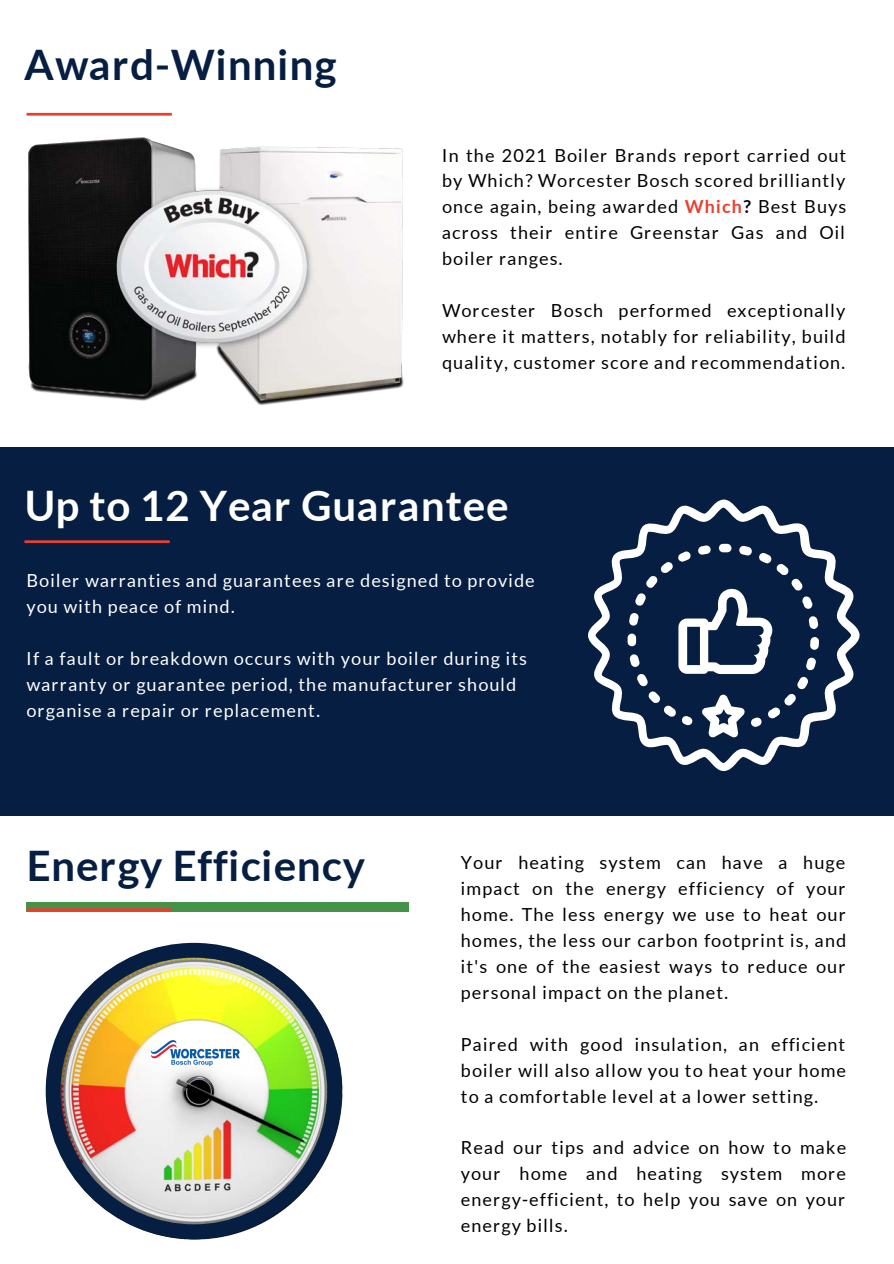
<style>
.page{position:relative;width:894px;height:1264px;background:#fff}
.page>*{position:absolute;margin:0;border:0;box-sizing:border-box;transform-origin:0 0}
.t1{font:700 42px "Lato";letter-spacing:.025em;color:#051e42}
.t2{font:700 42px "Lato";letter-spacing:.025em;color:#fff}
.t3{font:18px/26px "Lato";letter-spacing:.06em;color:#000;text-align:justify}
.t4{font:18px/26px "Lato";letter-spacing:.06em;color:#fff}
.s1{font-weight:700;color:#ea412f}
.s2{font-weight:700}
</style>
<div class="page">
<div style="left:0;top:447px;width:893px;height:369px;background:#051e42"></div>
<div style="left:27px;top:902px;width:381px;height:9px;background:#459348"></div>
<img style="left:28px;top:137px;width:376px;height:269px">
<svg style="left:588px;top:499px;width:271px;height:272px"></svg>
<svg style="left:627px;top:544px;width:191px;height:193px"></svg>
<svg style="left:27px;top:908px;width:145px;height:3px"></svg>
<svg style="left:24px;top:540px;width:146px;height:3px"></svg>
<svg style="left:27px;top:113px;width:145px;height:3px"></svg>
<img style="left:46px;top:942px;width:296px;height:297px">
<p class="t1" style="left:24px;top:34px;width:314px">Award-Winning</p>
<p class="t3" style="left:442px;top:141px;width:405px">In the 2021 Boiler Brands report carried out by Which? Worcester Bosch scored brilliantly once again, being awarded <span class="s1">Which</span><span class="s2">?</span> Best Buys across their entire Greenstar Gas and Oil boiler ranges.</p>
<p class="t3" style="left:442px;top:297px;width:405px">Worcester Bosch performed exceptionally where it matters, notably for reliability, build quality, customer score and recommendation.</p>
<p class="t2" style="left:24px;top:474px;width:485px">Up to 12 Year Guarantee</p>
<p class="t4" style="left:27px;top:567px;width:509px">Boiler warranties and guarantees are designed to provide you with peace of mind.</p>
<p class="t4" style="left:27px;top:644px;width:502px">If a fault or breakdown occurs with your boiler during its warranty or guarantee period, the manufacturer should organise a repair or replacement.</p>
<p class="t1" style="left:27px;top:834px;width:340px">Energy Efficiency</p>
<p class="t3" style="left:460px;top:849px;width:387px">Your heating system can have a huge impact on the energy efficiency of your home. The less energy we use to heat our homes, the less our carbon footprint is, and it's one of the easiest ways to reduce our personal impact on the planet.</p>
<p class="t3" style="left:460px;top:1030px;width:386px">Paired with good insulation, an efficient boiler will also allow you to heat your home to a comfortable level at a lower setting.</p>
<p class="t3" style="left:460px;top:1134px;width:386px">Read our tips and advice on how to make your home and heating system more energy-efficient, to help you save on your energy bills.</p>
</div>
